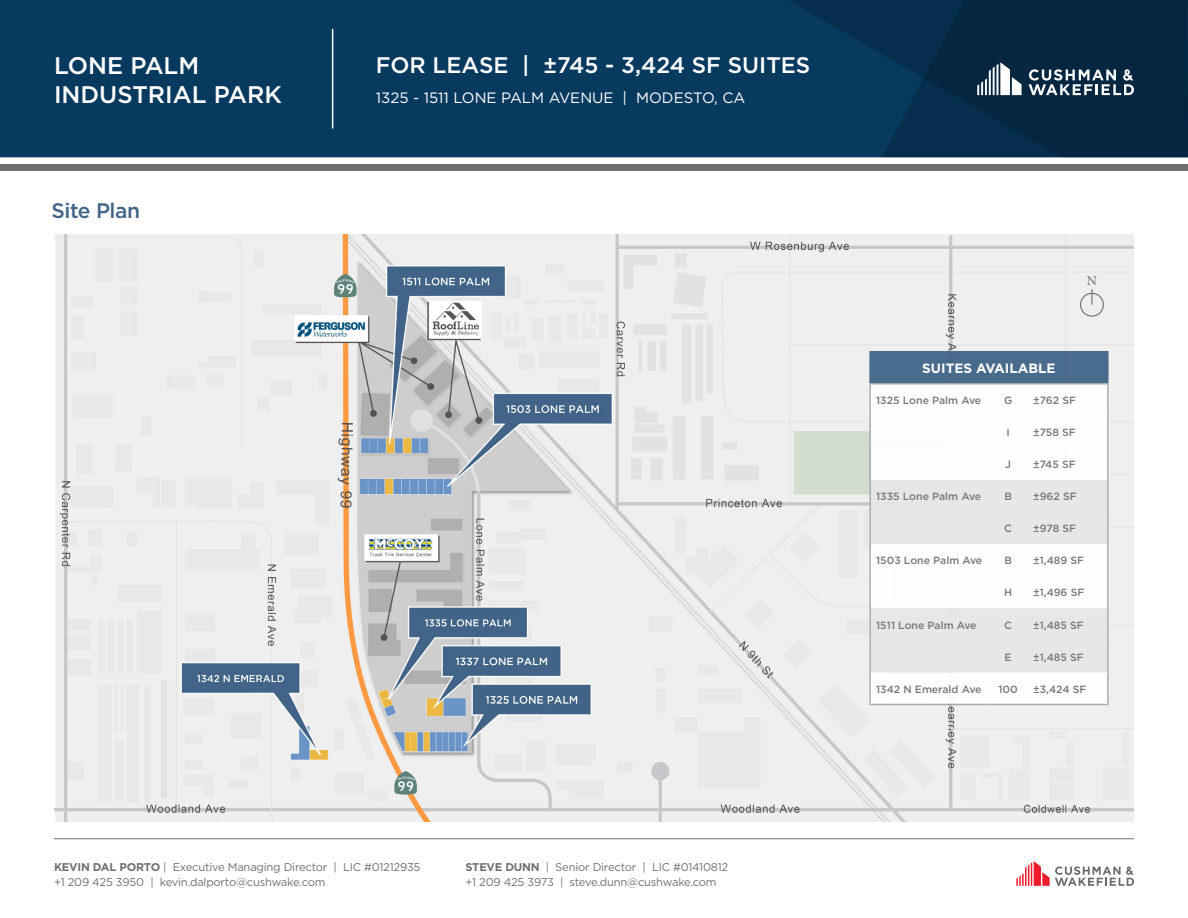
<style>
.page{position:relative;width:1188px;height:918px;background:#fff}
.page>*{position:absolute;margin:0;border:0;box-sizing:border-box;transform-origin:0 0}
.t1{font:500 24px/28.8px "Gotham";color:#fff}
.t2{font:500 22.5px "Gotham";color:#fff}
.t3{font:500 21px "Gotham";letter-spacing:-.02em;color:#416487}
.t4{font:15px "Gotham";color:#fff}
.t5{font:13.65px "Minion Pro";color:#6f7171}
.t6{font:700 13.5px "Gotham";color:#fff}
.t7{font:11.25px/15px "Gotham";letter-spacing:-.02em;color:#6f7171}
.t8{font:500 10.5px "Gotham";color:#717271}
.s1{font-weight:700}
</style>
<div class="page">
<div style="left:0;top:0;width:1188px;height:157px;background:#083a5f"></div>
<svg style="left:789px;top:0;width:399px;height:157px;fill:#052640"></svg>
<div style="left:0;top:164px;width:1188px;height:6px;background:#6f7171"></div>
<svg style="left:977px;top:62px;width:45px;height:33px"></svg>
<svg style="left:1029px;top:69px;width:105px;height:26px"></svg>
<img style="left:54px;top:234px;width:1080px;height:588px">
<div style="left:1080px;top:293px;width:24px;height:24px;border:1px solid #6f7171;border-radius:50%"></div>
<svg style="left:1091px;top:289px;width:2px;height:16px"></svg>
<svg style="left:1016px;top:861px;width:118px;height:25px"></svg>
<hr style="left:54px;top:838px;width:1080px;height:1px;background:#717271">
<hr style="left:332px;top:29px;width:1px;height:99px;background:#fff">
<div style="left:870px;top:352px;width:238px;height:32px;background:#496b8c"></div>
<svg style="left:871px;top:385px;width:236px;height:319px"></svg>
<hr style="left:869px;top:351px;width:120px;height:1px;background:#416487">
<hr style="left:869px;top:353px;width:2px;height:30px;background:#416487">
<hr style="left:989px;top:351px;width:38px;height:1px;background:#416487">
<hr style="left:1027px;top:351px;width:82px;height:1px;background:#416487">
<hr style="left:1107px;top:353px;width:2px;height:30px;background:#416487">
<hr style="left:869px;top:383px;width:120px;height:2px;background:#a9a8aa">
<hr style="left:869px;top:385px;width:2px;height:31px;background:#a9a8aa">
<hr style="left:1107px;top:416px;width:2px;height:32px;background:#a9a8aa">
<hr style="left:869px;top:448px;width:2px;height:32px;background:#a9a8aa">
<hr style="left:869px;top:480px;width:2px;height:32px;background:#a9a8aa">
<hr style="left:1107px;top:480px;width:2px;height:32px;background:#a9a8aa">
<hr style="left:869px;top:512px;width:2px;height:32px;background:#a9a8aa">
<hr style="left:1107px;top:512px;width:2px;height:32px;background:#a9a8aa">
<hr style="left:1107px;top:608px;width:2px;height:32px;background:#a9a8aa">
<hr style="left:869px;top:640px;width:2px;height:32px;background:#a9a8aa">
<hr style="left:1107px;top:640px;width:2px;height:32px;background:#a9a8aa">
<hr style="left:869px;top:672px;width:2px;height:32px;background:#a9a8aa">
<hr style="left:1107px;top:672px;width:2px;height:32px;background:#a9a8aa">
<hr style="left:869px;top:704px;width:120px;height:1px;background:#a9a8aa">
<hr style="left:989px;top:704px;width:38px;height:1px;background:#a9a8aa">
<hr style="left:1027px;top:704px;width:82px;height:1px;background:#a9a8aa">
<hr style="left:869px;top:544px;width:2px;height:32px;background:#a9a8a9">
<hr style="left:869px;top:576px;width:2px;height:32px;background:#a9a8a9">
<hr style="left:869px;top:416px;width:2px;height:32px;background:#a9a8aa">
<hr style="left:1107px;top:448px;width:2px;height:32px;background:#a9a8aa">
<hr style="left:1107px;top:544px;width:2px;height:32px;background:#a9a8aa">
<hr style="left:1107px;top:576px;width:2px;height:32px;background:#a9a8aa">
<hr style="left:869px;top:608px;width:2px;height:32px;background:#a9a8a9">
<hr style="left:1027px;top:383px;width:82px;height:2px;background:#a9a8aa">
<hr style="left:1107px;top:385px;width:2px;height:31px;background:#a9a8aa">
<hr style="left:989px;top:383px;width:38px;height:2px;background:#a9a8aa">
<h1 class="t1" style="left:54px;top:51px;width:229px">LONE PALM<br>INDUSTRIAL PARK</h1>
<h3 class="t3" style="left:51px;top:196px;width:90px">Site Plan</h3>
<h2 class="t2" style="left:376px;top:50px;width:436px">FOR LEASE | ±745 - 3,424 SF SUITES</h2>
<h3 class="t4" style="left:376px;top:88px;width:371px">1325 - 1511 LONE PALM AVENUE | MODESTO, CA</h3>
<p class="t5" style="left:1087px;top:272px;width:12px">N</p>
<p class="t6" style="left:922px;top:359px;width:135px">SUITES AVAILABLE</p>
<p class="t8" style="left:876px;top:393px;width:107px">1325 Lone Palm Ave</p>
<p class="t8" style="left:1004px;top:393px;width:10px">G</p>
<p class="t8" style="left:1033px;top:393px;width:44px">±762 SF</p>
<p class="t8" style="left:1007px;top:426px;width:5px">I</p>
<p class="t8" style="left:1033px;top:426px;width:44px">±758 SF</p>
<p class="t8" style="left:1005px;top:458px;width:7px">J</p>
<p class="t8" style="left:1033px;top:458px;width:44px">±745 SF</p>
<p class="t8" style="left:876px;top:490px;width:107px">1335 Lone Palm Ave</p>
<p class="t8" style="left:1004px;top:490px;width:9px">B</p>
<p class="t8" style="left:1033px;top:490px;width:45px">±962 SF</p>
<p class="t8" style="left:1004px;top:522px;width:9px">C</p>
<p class="t8" style="left:1033px;top:522px;width:45px">±978 SF</p>
<p class="t8" style="left:876px;top:554px;width:108px">1503 Lone Palm Ave</p>
<p class="t8" style="left:1004px;top:554px;width:9px">B</p>
<p class="t8" style="left:1033px;top:554px;width:53px">±1,489 SF</p>
<p class="t8" style="left:1004px;top:586px;width:9px">H</p>
<p class="t8" style="left:1033px;top:586px;width:53px">±1,496 SF</p>
<p class="t8" style="left:876px;top:618px;width:102px">1511 Lone Palm Ave</p>
<p class="t8" style="left:1004px;top:618px;width:9px">C</p>
<p class="t8" style="left:1033px;top:618px;width:52px">±1,485 SF</p>
<p class="t8" style="left:1005px;top:650px;width:9px">E</p>
<p class="t8" style="left:1033px;top:650px;width:52px">±1,485 SF</p>
<p class="t8" style="left:876px;top:682px;width:107px">1342 N Emerald Ave</p>
<p class="t8" style="left:998px;top:682px;width:21px">100</p>
<p class="t8" style="left:1033px;top:682px;width:55px">±3,424 SF</p>
<p class="t7" style="left:54px;top:860px;width:368px"><span class="s1">KEVIN DAL PORTO</span> | Executive Managing Director | LIC #01212935 +1 209 425 3950 | kevin.dalporto@cushwake.com</p>
<p class="t7" style="left:465px;top:860px;width:264px"><span class="s1">STEVE DUNN</span> | Senior Director | LIC #01410812 +1 209 425 3973 | steve.dunn@cushwake.com</p>
</div>
